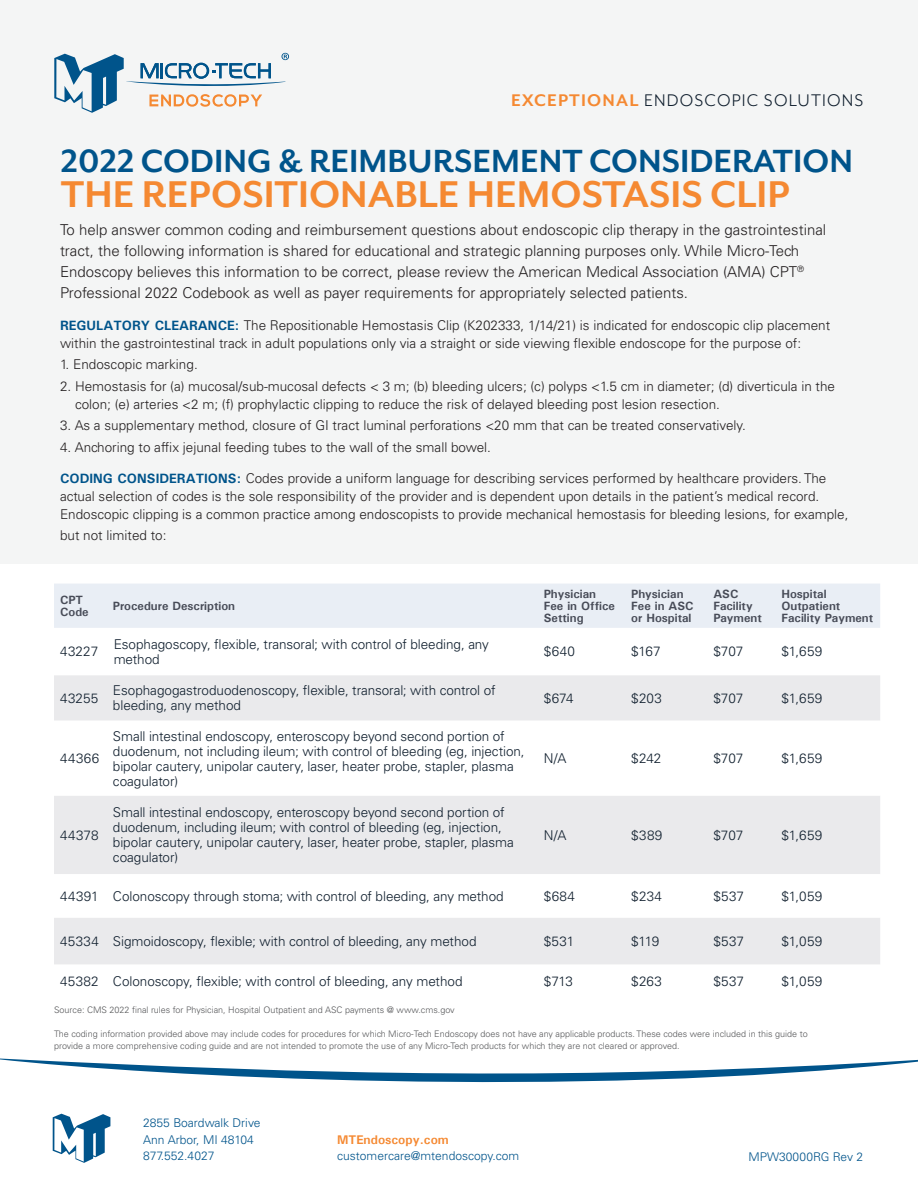
<style>
.page{position:relative;width:918px;height:1188px;background:#fff}
.page>*{position:absolute;margin:0;border:0;box-sizing:border-box;transform-origin:0 0}
.t1{font:700 42.9px "Mr Eaves San OT";color:#f58932}
.t2{font:700 36.9px "Mr Eaves San OT";color:#00548b}
.t3{font:19.35px "Mr Eaves Mod OT";letter-spacing:.06em;color:#101f2e}
.t4{font:300 15px/21px "Univers LT Std";color:#231f20}
.t5{font:300 13.5px/18px "Univers LT Std";color:#231f20}
.t6{font:300 13.5px/15px "Univers LT Std";letter-spacing:-.005em;color:#101f2e}
.t7{font:700 12.6px "Univers";color:#f58932}
.t8{font:700 12px/12px "Univers";color:#474b57}
.t9{font:300 12px/16.5px "Univers LT Std";color:#00548b}
.t10{font:300 9px/12px "Univers LT Std";color:#57585a}
.s1{font-weight:700;color:#f58932}
.s2{font-family:"Univers";font-weight:700;color:#00548b}
</style>
<div class="page">
<div style="left:0;top:0;width:918px;height:564px;background:#f4f5f5"></div>
<svg style="left:54px;top:53px;width:235px;height:60px"></svg>
<div style="left:54px;top:584px;width:826px;height:44px;background:#e9eef5"></div>
<div style="left:54px;top:675px;width:826px;height:46px;background:#eaeaec"></div>
<svg style="left:54px;top:796px;width:826px;height:168px;fill:#eaeaec"></svg>
<svg style="left:53px;top:1114px;width:57px;height:49px"></svg>
<svg style="left:0;top:1058px;width:918px;height:25px"></svg>
<h3 class="t3" style="left:511px;top:90px;width:354px"><span class="s1">EXCEPTIONAL</span> ENDOSCOPIC SOLUTIONS</h3>
<h2 class="t2" style="left:61px;top:141px;width:794px">2022 CODING &amp; REIMBURSEMENT CONSIDERATION</h2>
<h1 class="t1" style="left:61px;top:171px;width:730px">THE REPOSITIONABLE HEMOSTASIS CLIP</h1>
<p class="t4" style="left:60px;top:220px;width:768px">To help answer common coding and reimbursement questions about endoscopic clip therapy in the gastrointestinal tract, the following information is shared for educational and strategic planning purposes only. While Micro-Tech Endoscopy believes this information to be correct, please review the American Medical Association (AMA) CPT<sup>® </sup>Professional 2022 Codebook as well as payer requirements for appropriately selected patients.</p>
<p class="t5" style="left:60px;top:316px;width:772px"><span class="s2">REGULATORY CLEARANCE:</span> The Repositionable Hemostasis Clip (K202333, 1/14/21) is indicated for endoscopic clip placement within the gastrointestinal track in adult populations only via a straight or side viewing flexible endoscope for the purpose of:</p>
<p class="t5" style="left:60px;top:356px;width:139px">1. Endoscopic marking.</p>
<p class="t5" style="left:75px;top:377px;width:762px;text-indent:-15px">2. Hemostasis for (a) mucosal/sub-mucosal defects &lt; 3 m; (b) bleeding ulcers; (c) polyps &lt;1.5 cm in diameter; (d) diverticula in the colon; (e) arteries &lt;2 m; (f) prophylactic clipping to reduce the risk of delayed bleeding post lesion resection.</p>
<p class="t5" style="left:60px;top:417px;width:688px">3. As a supplementary method, closure of GI tract luminal perforations &lt;20 mm that can be treated conservatively.</p>
<p class="t5" style="left:60px;top:438px;width:433px">4. Anchoring to affix jejunal feeding tubes to the wall of the small bowel.</p>
<p class="t5" style="left:60px;top:470px;width:790px"><span class="s2">CODING CONSIDERATIONS:</span> Codes provide a uniform language for describing services performed by healthcare providers. The actual selection of codes is the sole responsibility of the provider and is dependent upon details in the patient’s medical record.<br>Endoscopic clipping is a common practice among endoscopists to provide mechanical hemostasis for bleeding lesions, for example,</p>
<p class="t5" style="left:60px;top:527px;width:108px">but not limited to:</p>
<p class="t8" style="left:60px;top:594px;width:30px">CPT<br>Code</p>
<p class="t8" style="left:113px;top:600px;width:124px">Procedure Description</p>
<p class="t8" style="left:544px;top:588px;width:73px">Physician<br>Fee in Office<br>Setting</p>
<p class="t8" style="left:631px;top:588px;width:64px">Physician<br>Fee in ASC or Hospital</p>
<p class="t8" style="left:713px;top:588px;width:50px">ASC<br>Facility<br>Payment</p>
<p class="t8" style="left:781px;top:588px;width:93px">Hospital<br>Outpatient<br>Facility Payment</p>
<p class="t6" style="left:60px;top:644px;width:40px">43227</p>
<p class="t6" style="left:114px;top:637px;width:377px">Esophagoscopy, flexible, transoral; with control of bleeding, any method</p>
<p class="t6" style="left:544px;top:644px;width:33px">$640</p>
<p class="t6" style="left:631px;top:644px;width:31px">$167</p>
<p class="t6" style="left:713px;top:644px;width:31px">$707</p>
<p class="t6" style="left:781px;top:644px;width:42px">$1,659</p>
<p class="t6" style="left:60px;top:691px;width:40px">43255</p>
<p class="t6" style="left:113px;top:683px;width:384px">Esophagogastroduodenoscopy, flexible, transoral; with control of bleeding, any method</p>
<p class="t6" style="left:544px;top:691px;width:31px">$674</p>
<p class="t6" style="left:631px;top:691px;width:32px">$203</p>
<p class="t6" style="left:713px;top:691px;width:31px">$707</p>
<p class="t6" style="left:781px;top:691px;width:42px">$1,659</p>
<p class="t6" style="left:60px;top:751px;width:41px">44366</p>
<p class="t6" style="left:60px;top:827px;width:40px">44378</p>
<p class="t6" style="left:113px;top:728px;width:413px">Small intestinal endoscopy, enteroscopy beyond second portion of duodenum, not including ileum; with control of bleeding (eg, injection, bipolar cautery, unipolar cautery, laser, heater probe, stapler, plasma coagulator)</p>
<p class="t6" style="left:113px;top:805px;width:402px">Small intestinal endoscopy, enteroscopy beyond second portion of duodenum, including ileum; with control of bleeding (eg, injection, bipolar cautery, unipolar cautery, laser, heater probe, stapler, plasma coagulator)</p>
<p class="t6" style="left:544px;top:751px;width:24px">N/A</p>
<p class="t6" style="left:631px;top:751px;width:31px">$242</p>
<p class="t6" style="left:713px;top:751px;width:31px">$707</p>
<p class="t6" style="left:781px;top:751px;width:42px">$1,659</p>
<p class="t6" style="left:544px;top:827px;width:24px">N/A</p>
<p class="t6" style="left:631px;top:827px;width:33px">$389</p>
<p class="t6" style="left:713px;top:827px;width:31px">$707</p>
<p class="t6" style="left:781px;top:827px;width:42px">$1,659</p>
<p class="t6" style="left:60px;top:888px;width:445px">44391 Colonoscopy through stoma; with control of bleeding, any method</p>
<p class="t6" style="left:544px;top:888px;width:33px">$684</p>
<p class="t6" style="left:631px;top:888px;width:32px">$234</p>
<p class="t6" style="left:713px;top:888px;width:32px">$537</p>
<p class="t6" style="left:781px;top:888px;width:42px">$1,059</p>
<p class="t6" style="left:60px;top:934px;width:418px">45334 Sigmoidoscopy, flexible; with control of bleeding, any method</p>
<p class="t6" style="left:544px;top:934px;width:32px">$531</p>
<p class="t6" style="left:631px;top:934px;width:30px">$119</p>
<p class="t6" style="left:713px;top:934px;width:32px">$537</p>
<p class="t6" style="left:781px;top:934px;width:42px">$1,059</p>
<p class="t6" style="left:60px;top:974px;width:404px">45382 Colonoscopy, flexible; with control of bleeding, any method</p>
<p class="t6" style="left:544px;top:974px;width:31px">$713</p>
<p class="t6" style="left:631px;top:974px;width:32px">$263</p>
<p class="t6" style="left:713px;top:974px;width:32px">$537</p>
<p class="t6" style="left:781px;top:974px;width:42px">$1,059</p>
<p class="t10" style="left:54px;top:1004px;width:402px">Source: CMS 2022 final rules for Physician, Hospital Outpatient and ASC payments @ www.cms.gov</p>
<p class="t10" style="left:54px;top:1028px;width:755px">The coding information provided above may include codes for procedures for which Micro-Tech Endoscopy does not have any applicable products. These codes were included in this guide to provide a more comprehensive coding guide and are not intended to promote the use of any Micro-Tech products for which they are not cleared or approved.</p>
<p class="t9" style="left:143px;top:1115px;width:119px">2855 Boardwalk Drive<br>Ann Arbor, MI 48104<br>877.552.4027</p>
<p class="t7" style="left:337px;top:1132px;width:113px">MTEndoscopy.com</p>
<p class="t9" style="left:337px;top:1148px;width:184px">customercare@mtendoscopy.com</p>
<p class="t9" style="left:748px;top:1149px;width:116px">MPW30000RG Rev 2</p>
</div>
